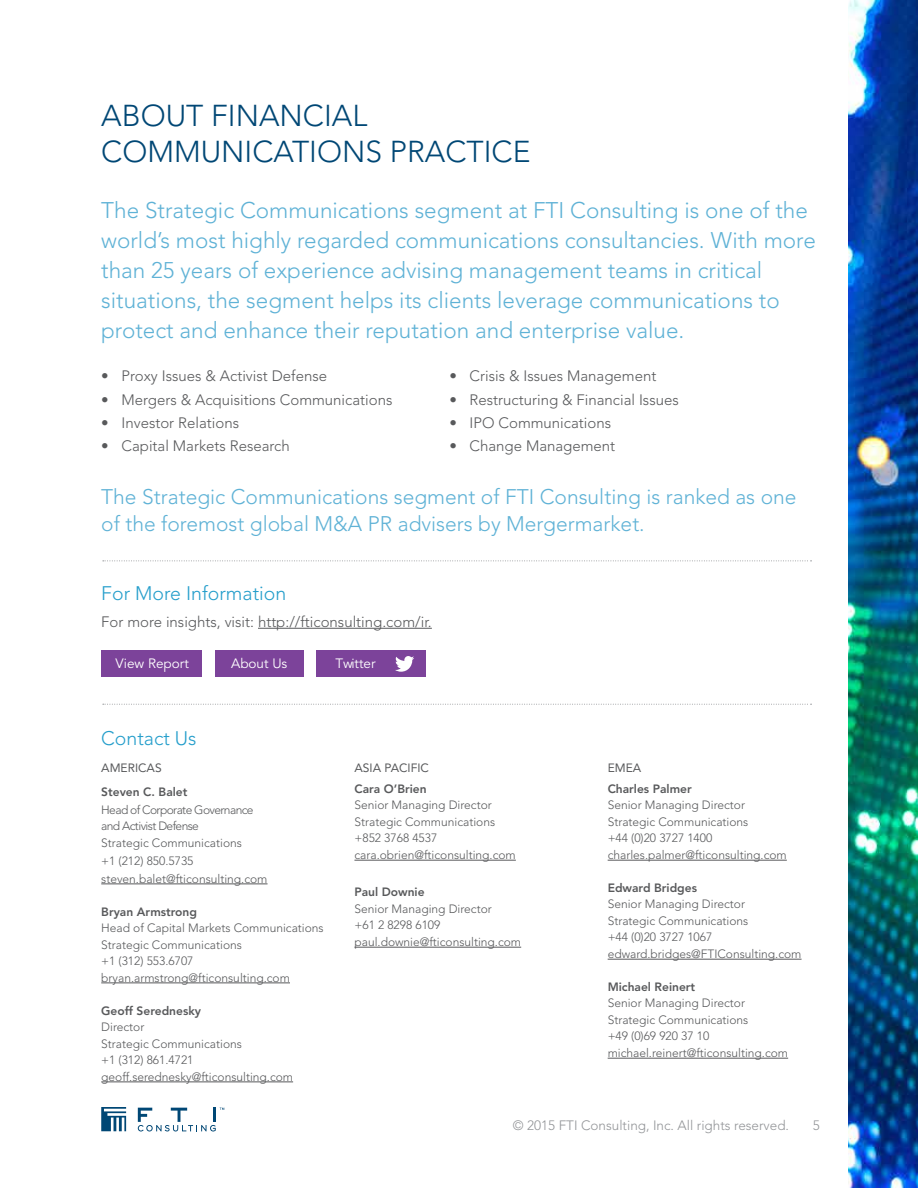
<style>
.page{position:relative;width:918px;height:1188px;background:#fff}
.page>*{position:absolute;margin:0;border:0;box-sizing:border-box;transform-origin:0 0}
.t1{font:300 30px/36px "Avenir LT Std";color:#004775}
.t2{font:300 22.5px/30px "Avenir LT Std";color:#5fb2d6}
.t3{font:300 21px/27px "Avenir LT Std";color:#5fb2d6}
.t4{font:300 19.5px "Avenir LT Std";color:#259ecb}
.t5{font:300 15px "Avenir LT Std";color:#58595b}
.t6{font:300 13.5px "Avenir LT Std";color:#939598}
.t7{font:13.5px "Avenir LT Std";color:#fff}
.t8{font:300 12px/16.5px "Avenir LT Std";color:#58595b}
.t9{font:800 12px "Avenir LT Std";color:#58595b}
.t10{font:300 12px/16.5px "Avenir LT Std";letter-spacing:-.02em;color:#58595b}
.t11{font:12px "Avenir LT Std";color:#58595b}
</style>
<div class="page">
<img style="left:848px;top:0;width:70px;height:1188px">
<svg style="left:101px;top:1107px;width:25px;height:24px"></svg>
<svg style="left:138px;top:1108px;width:86px;height:23px"></svg>
<hr style="left:101px;top:884px;width:167px;height:1px;background:#58595b">
<hr style="left:101px;top:983px;width:189px;height:1px;background:#58595b">
<hr style="left:101px;top:1082px;width:192px;height:1px;background:#58595b">
<hr style="left:354px;top:860px;width:162px;height:1px;background:#58595b">
<hr style="left:354px;top:947px;width:167px;height:1px;background:#58595b">
<hr style="left:608px;top:860px;width:179px;height:1px;background:#58595b">
<hr style="left:608px;top:959px;width:194px;height:1px;background:#58595b">
<hr style="left:608px;top:1058px;width:180px;height:1px;background:#58595b">
<div style="left:101px;top:650px;width:101px;height:26px;background:#7c439a"></div>
<div style="left:317px;top:650px;width:109px;height:26px;background:#7c439a"></div>
<svg style="left:395px;top:656px;width:19px;height:16px"></svg>
<div style="left:215px;top:650px;width:89px;height:26px;background:#7c439a"></div>
<hr style="left:258px;top:628px;width:174px;height:1px;background:#58595b">
<svg style="left:103px;top:561px;width:709px;height:1px"></svg>
<svg style="left:103px;top:704px;width:709px;height:1px"></svg>
<h1 class="t1" style="left:101px;top:98px;width:268px">About Financial<br>Commu</h1>
<h1 class="t1" style="left:221px;top:134px;width:311px">nications Practice</h1>
<p class="t2" style="left:101px;top:195px;width:716px">The Strategic Communications segment at FTI Consulting is one of the world’s most highly regarded communications consultancies. With more than 25 years of experience advising management teams in critical situations, the segment helps its clients leverage communications to protect and enhance their reputation and enterprise value.</p>
<p class="t5" style="left:101px;top:367px;width:227px">• Proxy I ssues &amp; Activist Defense</p>
<p class="t5" style="left:101px;top:391px;width:293px">• Mergers &amp; Acquisitions Communications</p>
<p class="t5" style="left:101px;top:414px;width:139px">• I nvestor Relations</p>
<p class="t5" style="left:101px;top:437px;width:190px">• Capital Markets Research</p>
<p class="t5" style="left:449px;top:367px;width:208px">• Crisis &amp; Issues Management</p>
<p class="t5" style="left:449px;top:391px;width:231px">• Restructuring &amp; Financial Issues</p>
<p class="t5" style="left:449px;top:414px;width:29px">• IPO</p>
<p class="t5" style="left:499px;top:414px;width:114px">Communications</p>
<p class="t5" style="left:449px;top:437px;width:167px">• Change Management</p>
<h3 class="t3" style="left:101px;top:483px;width:697px">The Strategic Communications segment of FTI Consulting is ranked as one of the foremost global M&amp;A PR advisers by Mergermarket.</h3>
<h3 class="t4" style="left:101px;top:582px;width:187px">For More I nformation</h3>
<p class="t5" style="left:101px;top:613px;width:332px">For more insights, visit: http://fticonsulting.com/ir.</p>
<p class="t7" style="left:116px;top:656px;width:75px">View Report</p>
<p class="t7" style="left:231px;top:656px;width:58px">About Us</p>
<p class="t7" style="left:335px;top:656px;width:42px">Twitter</p>
<h3 class="t4" style="left:101px;top:726px;width:97px">Contact Us</h3>
<p class="t11" style="left:101px;top:761px;width:62px">AMERICAS</p>
<p class="t9" style="left:101px;top:784px;width:88px">Steven C. Balet</p>
<p class="t10" style="left:101px;top:801px;width:154px">H ead of Corporate Governance and Activist Defense<br>Strategic Communications</p>
<p class="t8" style="left:101px;top:852px;width:168px;line-height:18px">+1 (212) 850.5735 steven.balet@fticonsulting.com</p>
<p class="t9" style="left:101px;top:904px;width:97px">Bryan Armstrong</p>
<p class="t8" style="left:101px;top:920px;width:224px">Head of Capital Markets Communications<br>Strategic Communications<br>+1 (312) 553.6707 bryan.armstrong@fticonsulting.com</p>
<p class="t9" style="left:101px;top:1003px;width:101px">Geoff Serednesky</p>
<p class="t8" style="left:101px;top:1019px;width:193px">Director<br>Strategic Communications<br>+1 (312) 861.4721 geoff.serednesky@fticonsulting.com</p>
<p class="t11" style="left:354px;top:761px;width:76px">ASIA PACIFIC</p>
<p class="t9" style="left:354px;top:782px;width:74px">Cara O’Brien</p>
<p class="t8" style="left:354px;top:797px;width:163px">Senior Managing Director<br>Strategic Communications +852 3768 4537 cara.obrien@fticonsulting.com</p>
<p class="t9" style="left:354px;top:885px;width:72px">Paul Downie</p>
<p class="t8" style="left:354px;top:901px;width:168px">Senior Managing Director<br>+61 2 8298 6109 paul.downie@fticonsulting.com</p>
<p class="t11" style="left:608px;top:761px;width:9px">EME</p>
<p class="t11" style="left:633px;top:761px;width:10px">A</p>
<p class="t9" style="left:608px;top:782px;width:85px">Charles Palmer</p>
<p class="t8" style="left:608px;top:797px;width:181px">Senior Managing Director<br>Strategic Communications<br>+44 (0)20 3727 1400 charles.palmer@fticonsulting.com</p>
<p class="t9" style="left:608px;top:881px;width:91px">Edward Bridges</p>
<p class="t8" style="left:608px;top:896px;width:195px">Senior Managing Director<br>Strategic Communications<br>+44 (0)20 3727 1067 edward.bridges@FTIConsulting.com</p>
<p class="t9" style="left:608px;top:980px;width:89px">Michael Reinert</p>
<p class="t8" style="left:608px;top:995px;width:182px">Senior Managing Director<br>Strategic Communications<br>+49 (0)69 920 37 10 michael.reinert@fticonsulting.com</p>
<p class="t6" style="left:513px;top:1117px;width:278px">© 2015 FTI Consulting, I nc. All rights reserved.</p>
<p class="t6" style="left:813px;top:1117px;width:9px">5</p>
</div>
